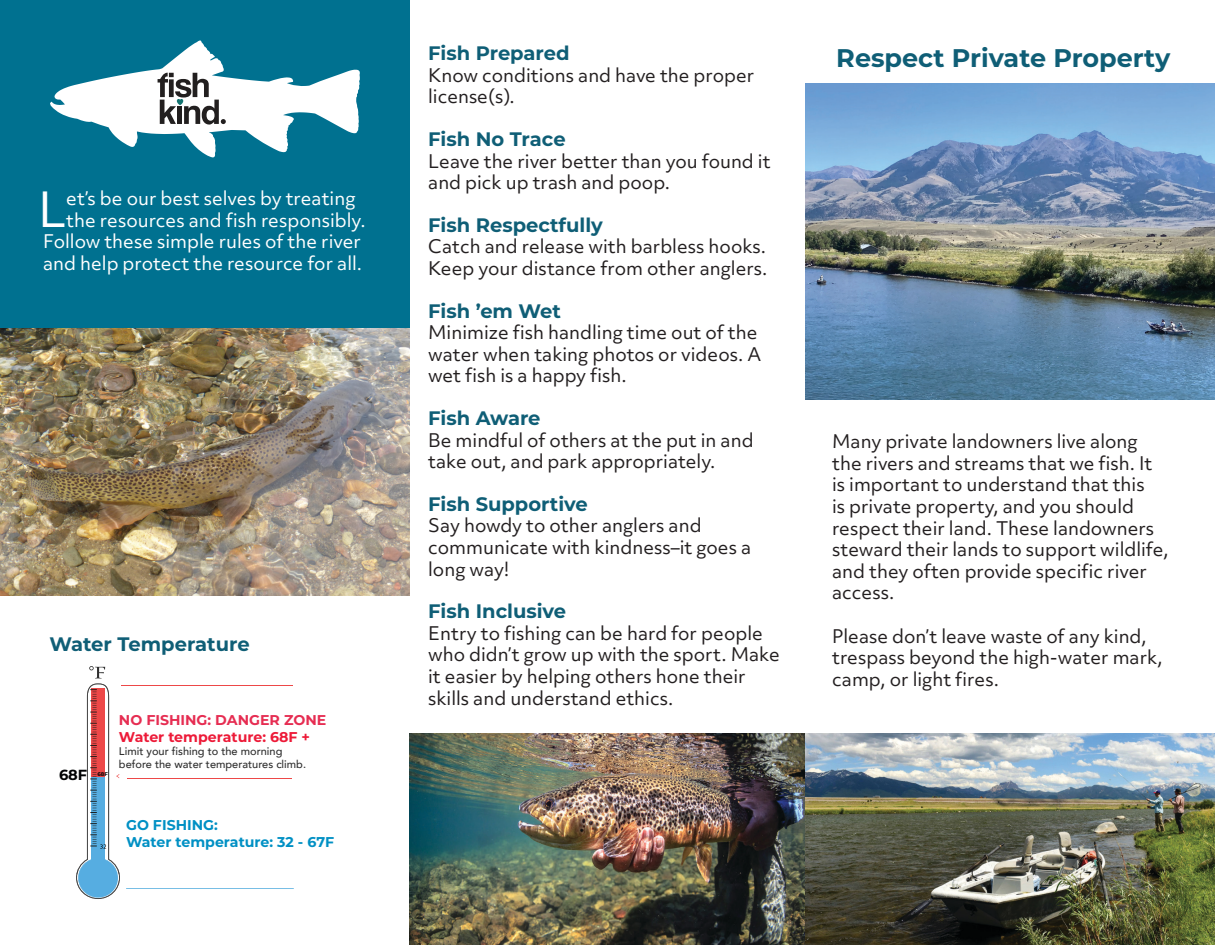
<style>
.page{position:relative;width:1215px;height:945px;background:#fff}
.page>*{position:absolute;margin:0;border:0;box-sizing:border-box;transform-origin:0 0}
.t1{font:46.35px "Objektiv Mk 3";color:#fff}
.t2{font:700 25.5px "Montserrat";color:#0f5e76}
.t3{font:700 19.5px "Montserrat";color:#0f5e76}
.t4{font:18px/21.6px "Objektiv Mk 3";color:#231f20}
.t5{font:18px "Objektiv Mk 3";color:#fff}
.t6{font:700 14.55px "Montserrat";color:#020304}
.t7{font:700 14.1px/17px "Montserrat";color:#0090c4}
.t8{font:700 14.1px "Montserrat";color:#ed1a38}
.t9{font:700 14.1px "Montserrat";color:#e62d52}
.t10{font:500 10.95px/13.2px "Avenir";color:#2f2f2f}
.t11{font:700 5.4px "Montserrat";color:#020304}
</style>
<div class="page">
<div style="left:0;top:0;width:410px;height:334px;background:#007190"></div>
<img style="left:410px;top:734px;width:805px;height:211px">
<img style="left:805px;top:84px;width:410px;height:315px">
<svg style="left:50px;top:41px;width:310px;height:117px"></svg>
<hr style="left:126px;top:888px;width:168px;height:1px;background:#56ade1">
<hr style="left:128px;top:778px;width:164px;height:1px;background:#ed4848">
<svg style="left:76px;top:666px;width:44px;height:233px"></svg>
<hr style="left:121px;top:685px;width:171px;height:1px;background:#ed4848">
<img style="left:0;top:329px;width:410px;height:266px">
<h1 class="t1" style="left:38px;top:177px;width:29px">L</h1>
<p class="t5" style="left:66px;top:186px;width:291px">et’s be our best selves by treating</p>
<p class="t5" style="left:66px;top:208px;width:301px">the resources and fish responsibly.</p>
<p class="t5" style="left:43px;top:229px;width:319px">Follow these simple rules of the river</p>
<p class="t5" style="left:43px;top:251px;width:320px">and help protect the resource for all.</p>
<p class="t3" style="left:50px;top:630px;width:202px">Water Temperature</p>
<p class="t6" style="left:59px;top:765px;width:30px">68F</p>
<p class="t11" style="left:97px;top:771px;width:12px">68F</p>
<p class="t9" style="left:119px;top:710px;width:209px">NO FISHING: DANGER ZONE</p>
<p class="t8" style="left:119px;top:727px;width:193px">Water temperature: 68F +</p>
<p class="t10" style="left:119px;top:744px;width:189px">Limit your fishing to the morning before the water temperatures climb.</p>
<p class="t7" style="left:126px;top:816px;width:210px">GO FISHING:<br>Water temperature: 32 - 67F</p>
<p class="t3" style="left:428px;top:39px;width:143px">Fish Prepared</p>
<p class="t4" style="left:428px;top:64px;width:328px">Know conditions and have the proper license(s).</p>
<p class="t3" style="left:428px;top:125px;width:139px">Fish No Trace</p>
<p class="t4" style="left:428px;top:150px;width:344px">Leave the river better than you found it and pick up trash and poop.</p>
<p class="t3" style="left:428px;top:211px;width:176px">Fish Respectfully</p>
<p class="t4" style="left:428px;top:236px;width:341px">Catch and release with barbless hooks.<br>Keep your distance from other anglers.</p>
<p class="t3" style="left:428px;top:297px;width:134px">Fish ’em Wet</p>
<p class="t4" style="left:428px;top:321px;width:335px">Minimize fish handling time out of the water when taking photos or videos. A wet fish is a happy fish.</p>
<p class="t3" style="left:428px;top:404px;width:114px">Fish Aware</p>
<p class="t4" style="left:428px;top:429px;width:327px">Be mindful of others at the put in and take out, and park appropriately.</p>
<p class="t3" style="left:428px;top:490px;width:161px">Fish Supportive</p>
<p class="t4" style="left:428px;top:515px;width:325px">Say howdy to other anglers and communicate with kindness–it goes a long way!</p>
<p class="t3" style="left:428px;top:597px;width:140px">Fish Inclusive</p>
<p class="t4" style="left:428px;top:622px;width:353px">Entry to fishing can be hard for people who didn’t grow up with the sport. Make it easier by helping others hone their skills and understand ethics.</p>
<h2 class="t2" style="left:836px;top:39px;width:336px">Respect Private Property</h2>
<p class="t4" style="left:832px;top:431px;width:338px">Many private landowners live along the rivers and streams that we fish. It is important to understand that this<br>is private property, and you should respect their land. These landowners steward their lands to support wildlife, and they often provide specific river access.</p>
<p class="t4" style="left:832px;top:625px;width:332px">Please don’t leave waste of any kind, trespass beyond the high-water mark, camp, or light fires.</p>
</div>
